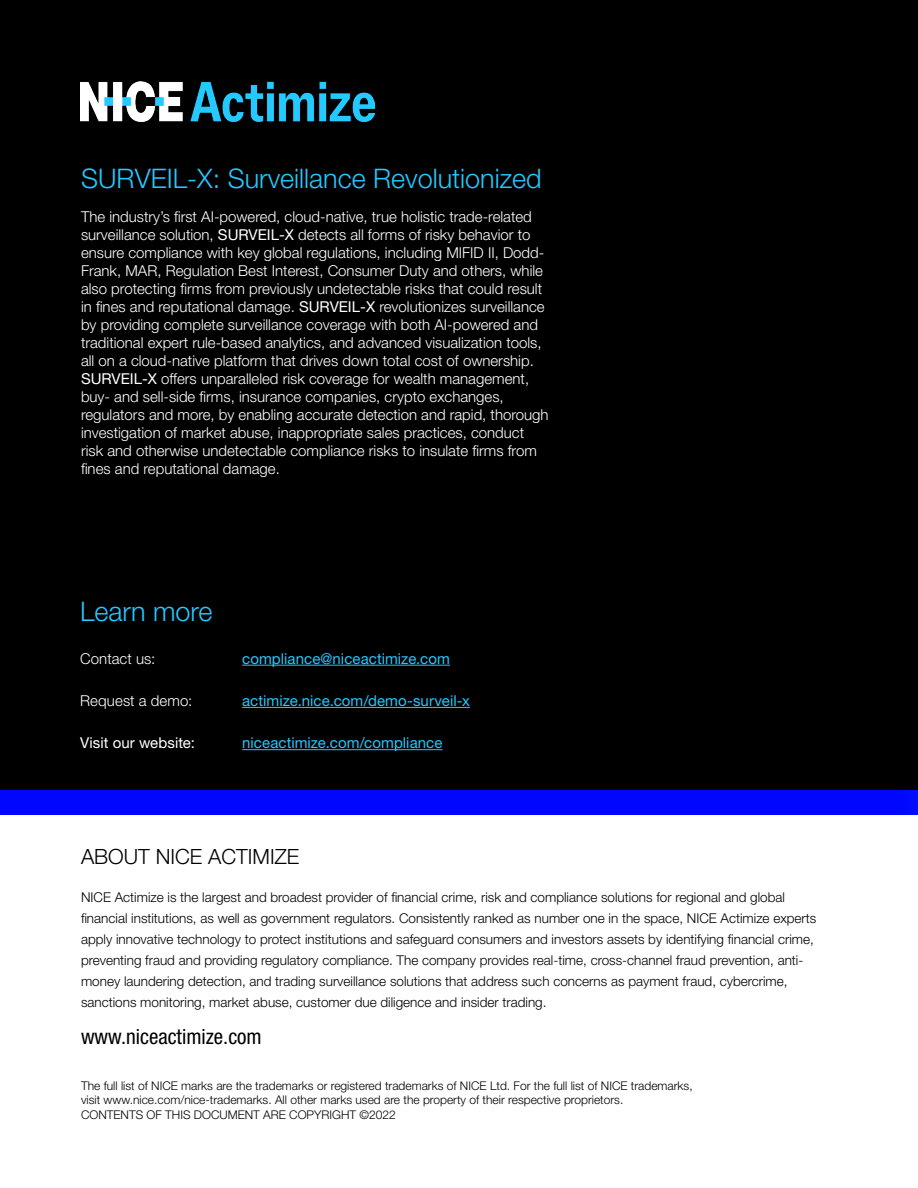
<style>
.page{position:relative;width:918px;height:1188px;background:#fff}
.page>*{position:absolute;margin:0;border:0;box-sizing:border-box;transform-origin:0 0}
.body_text_11_13_be{font:300 27px "Helvetica Neue LT Std";color:#23c9ff}
.body_text_14_16_be{font:300 27px "Helvetica Neue LT Std";letter-spacing:-.005em;color:#23c9ff}
.body_text_11_13_be-2{font:condensed 21px "Helvetica Neue LT Std";color:#000}
.body_text_11_13_be-3{font:300 21px "Helvetica Neue LT Std";color:#000}
.body_text_11_13_be-4{font:300 15px/18px "Helvetica Neue LT Std";color:#fff}
.body_text_14_16_be-2{font:15px "Helvetica Neue LT Std";letter-spacing:.005em;color:#23c9ff}
.body_text_14_16_be-3{font:300 15px "Helvetica Neue LT Std";letter-spacing:.005em;color:#fff}
.body_text_14_16_be-4{font:15px "Helvetica Neue LT Std";letter-spacing:.005em;color:#fff}
.body_text_11_13_be-5{font:300 13.5px/21px "Helvetica Neue LT Std";color:#000}
.body_text_11_13_be-6{font:300 12px/14.4px "Helvetica Neue LT Std";color:#000}
.s1{font-weight:400}
</style>
<div class="page">
<div style="left:0;top:0;width:918px;height:790px;background:#000"></div>
<div style="left:0;top:790px;width:918px;height:24px;background:#0006ff"></div>
<hr style="left:242px;top:665px;width:208px;height:1px;background:#23c9ff">
<hr style="left:242px;top:707px;width:228px;height:1px;background:#23c9ff">
<hr style="left:242px;top:749px;width:201px;height:1px;background:#23c9ff">
<img style="left:81px;top:81px;width:293px;height:41px">
<p class="body_text_11_13_be" style="left:81px;top:162px;width:462px">SURVEIL-X: Surveillance Revolutionized</p>
<p class="body_text_11_13_be-4" style="left:81px;top:208px;width:469px">The industry’s first AI-powered, cloud-native, true holistic trade-related surveillance solution, <span class="s1">SURVEIL-X</span> detects all forms of risky behavior to ensure compliance with key global regulations, including MIFID II, Dodd-Frank, MAR, Regulation Best Interest, Consumer Duty and others, while also protecting firms from previously undetectable risks that could result in fines and reputational damage. <span class="s1">SURVEIL-X</span> revolutionizes surveillance by providing complete surveillance coverage with both AI-powered and traditional expert rule-based analytics, and advanced visualization tools, all on a cloud-native platform that drives down total cost of ownership.<br><span class="s1">SURVEIL-X</span> offers unparalleled risk coverage for wealth management, buy- and sell-side firms, insurance companies, crypto exchanges, regulators and more, by enabling accurate detection and rapid, thorough investigation of market abuse, inappropriate sales practices, conduct risk and otherwise undetectable compliance risks to insulate firms from fines and reputational damage.</p>
<p class="body_text_14_16_be" style="left:80px;top:595px;width:134px">Learn more</p>
<p class="body_text_14_16_be-3" style="left:80px;top:649px;width:77px">Contact us:</p>
<p class="body_text_14_16_be-2" style="left:242px;top:649px;width:209px">compliance@niceactimize.com</p>
<p class="body_text_14_16_be-3" style="left:80px;top:691px;width:114px">Request a demo:</p>
<p class="body_text_14_16_be-2" style="left:242px;top:691px;width:229px">actimize.nice.com/demo-surveil-x</p>
<p class="body_text_14_16_be-4" style="left:80px;top:734px;width:116px">Visit our website:</p>
<p class="body_text_14_16_be-2" style="left:242px;top:734px;width:202px">niceactimize.com/compliance</p>
<p class="body_text_11_13_be-3" style="left:81px;top:844px;width:220px">ABOUT NICE ACTIMIZE</p>
<p class="body_text_11_13_be-5" style="left:81px;top:886px;width:737px">NICE Actimize is the largest and broadest provider of financial crime, risk and compliance solutions for regional and global financial institutions, as well as government regulators. Consistently ranked as number one in the space, NICE Actimize experts apply innovative technology to protect institutions and safeguard consumers and investors assets by identifying financial crime, preventing fraud and providing regulatory compliance. The company provides real-time, cross-channel fraud prevention, anti&shy;money laundering detection, and trading surveillance solutions that address such concerns as payment fraud, cybercrime, sanctions monitoring, market abuse, customer due diligence and insider trading.</p>
<p class="body_text_11_13_be-2" style="left:81px;top:1024px;width:182px">www.niceactimize.com</p>
<p class="body_text_11_13_be-6" style="left:81px;top:1078px;width:613px">The full list of NICE marks are the trademarks or registered trademarks of NICE Ltd. For the full list of NICE trademarks, visit www.nice.com/nice-trademarks. All other marks used are the property of their respective proprietors.<br>CONTENTS OF THIS DOCUMENT ARE COPYRIGHT ©2022</p>
</div>
